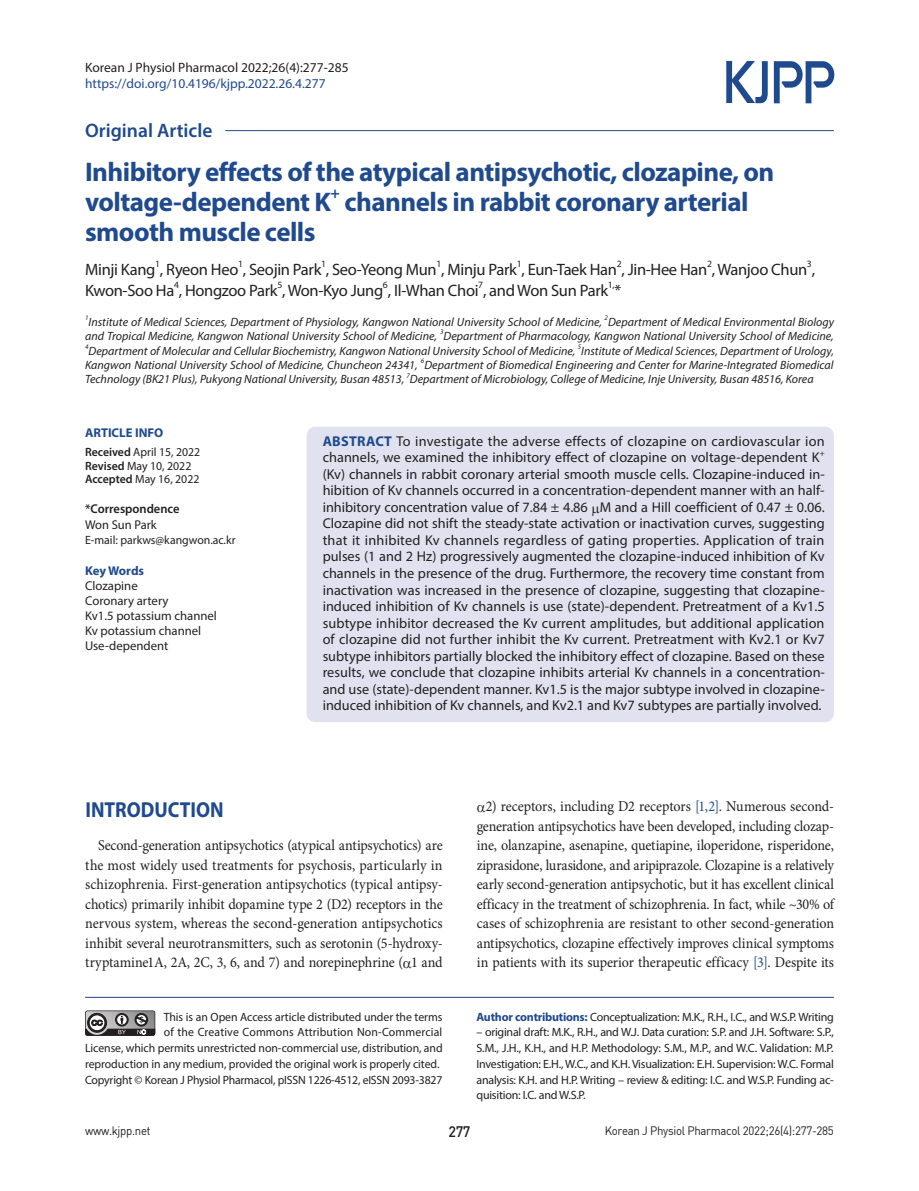
<style>
.page{position:relative;width:919px;height:1191px;background:#fff}
.page>*{position:absolute;margin:0;border:0;box-sizing:border-box;transform-origin:0 0}
.t1{font:700 27px/30px "Myriad Pro";letter-spacing:-.02em;color:#204a8e}
.t2{font:700 21.75px "Myriad Pro";color:#204a8e;scale:.9 1}
.t3{font:600 19.5px "Myriad Pro";color:#204a8e}
.t4{font:16.5px "Myriad Pro";letter-spacing:-.02em;color:#231f20}
.t5{font:700 15.75px "Myriad Pro";color:#204a8e}
.t6{font:15px/19.5px "Minion Pro";letter-spacing:-.015em;color:#231f20;text-align:justify;scale:.94 1}
.t7{font:15px "Dinmed";color:#231f20;scale:.95 1}
.t8{font:14.25px/16.5px "Myriad Pro";letter-spacing:.005em;color:#231f20}
.t9{font:13.5px "Myriad Pro";color:#204a8e}
.t10{font:13.5px "Myriad Pro";color:#231f20}
.t11{font:12.75px/15px "Myriad Pro";color:#231f20}
.t12{font:700 12.75px "Myriad Pro";color:#204a8e}
.t13{font:600 12.75px "Myriad Pro";color:#231f20}
.t14{font:12px/15.8px "Myriad Pro";letter-spacing:-.005em;color:#231f20;text-align:justify}
.t15{font:italic 12px "Myriad Pro";color:#231f20}
.t16{font:12px "Dinreg";letter-spacing:-.025em;color:#231f20;scale:.95 1}
.t17{font:9.6px "Myriad Pro";color:#231f20}
.t18{font:8.25px "Myriad Pro";color:#231f20}
.t19{font:italic 7.05px "Myriad Pro";color:#231f20}
.s1{font-weight:600}
.s2{font-weight:700;color:#204a8e}
.s3{color:#204a8e}
</style>
<div class="page">
<hr style="left:85px;top:996px;width:748px;height:1px;background:#204a8e">
<svg style="left:85px;top:1010px;width:70px;height:25px;background:#7d7c7c"></svg>
<hr style="left:225px;top:130px;width:608px;height:1px;background:#204a8e">
<svg style="left:726px;top:61px;width:108px;height:42px"></svg>
<div style="left:306px;top:427px;width:527px;height:295px;background:#e0e3ef;border-radius:9px"></div>
<p class="t10" style="left:85px;top:59px;width:265px">Korean J Physiol Pharmacol 2022;26(4):277-285</p>
<p class="t9" style="left:85px;top:76px;width:242px">https://doi.org/10.4196/kjpp.2022.26.4.277</p>
<h3 class="t3" style="left:85px;top:118px;width:129px">Original Article</h3>
<h1 class="t1" style="left:85px;top:156px;width:690px">Inhibitory effects of the atypical antipsychotic, clozapine, on voltage-dependent K</h1>
<p class="t5" style="left:330px;top:182px;width:11px">+</p>
<h1 class="t1" style="left:344px;top:186px;width:405px">channels in rabbit coronary arterial</h1>
<h1 class="t1" style="left:85px;top:216px;width:232px">smooth muscle cells</h1>
<p class="t4" style="left:85px;top:259px;width:731px">Minji Kang , Ryeon Heo , Seojin Park , Seo-Yeong Mun , Minju Park , Eun-Taek Han , Jin-Hee Han , Wanjoo Chun ,</p>
<p class="t17" style="left:155px;top:258px;width:6px">1</p>
<p class="t17" style="left:238px;top:258px;width:6px">1</p>
<p class="t17" style="left:321px;top:258px;width:6px">1</p>
<p class="t17" style="left:436px;top:258px;width:6px">1</p>
<p class="t17" style="left:516px;top:258px;width:6px">1</p>
<p class="t17" style="left:616px;top:258px;width:6px">2</p>
<p class="t17" style="left:707px;top:258px;width:6px">2</p>
<p class="t17" style="left:806px;top:258px;width:6px">3</p>
<p class="t4" style="left:85px;top:280px;width:537px">Kwon-Soo Ha , Hongzoo Park , Won-Kyo Jung , Il-Whan Choi , and Won Sun Park *</p>
<p class="t17" style="left:174px;top:279px;width:6px">4</p>
<p class="t17" style="left:277px;top:279px;width:6px">5</p>
<p class="t17" style="left:383px;top:279px;width:6px">6</p>
<p class="t17" style="left:478px;top:279px;width:6px">7</p>
<p class="t17" style="left:608px;top:279px;width:8px">1,</p>
<p class="t19" style="left:85px;top:313px;width:5px">1</p>
<p class="t15" style="left:88px;top:314px;width:515px">Institute of Medical Sciences, Department of Physiology, Kangwon National University School of Medicine,</p>
<p class="t19" style="left:604px;top:313px;width:5px">2</p>
<p class="t15" style="left:608px;top:314px;width:227px">Department of Medical Environmental Biology</p>
<p class="t15" style="left:85px;top:329px;width:353px">and Tropical Medicine, Kangwon National University School of Medicine,</p>
<p class="t19" style="left:440px;top:328px;width:5px">3</p>
<p class="t15" style="left:443px;top:329px;width:392px">Department of Pharmacology, Kangwon National University School of Medicine,</p>
<p class="t19" style="left:85px;top:342px;width:5px">4</p>
<p class="t15" style="left:88px;top:343px;width:488px">Department of Molecular and Cellular Biochemistry, Kangwon National University School of Medicine,</p>
<p class="t19" style="left:577px;top:342px;width:5px">5</p>
<p class="t15" style="left:581px;top:343px;width:254px">Institute of Medical Sciences, Department of Urology,</p>
<p class="t15" style="left:85px;top:357px;width:334px">Kangwon National University School of Medicine, Chuncheon 24341,</p>
<p class="t19" style="left:421px;top:356px;width:5px">6</p>
<p class="t15" style="left:424px;top:357px;width:410px">Department of Biomedical Engineering and Center for Marine-Integrated Biomedical</p>
<p class="t15" style="left:85px;top:372px;width:321px">Technology (BK21 Plus), Pukyong National University, Busan 48513,</p>
<p class="t19" style="left:406px;top:371px;width:5px">7</p>
<p class="t15" style="left:410px;top:372px;width:405px">Department of Microbiology, College of Medicine, Inje University, Busan 48516, Korea</p>
<p class="t12" style="left:85px;top:425px;width:80px">ARTICLE INFO</p>
<p class="t14" style="left:85px;top:445px;width:117px;line-height:13.5px;text-align:left"><span class="s1">Received</span> April 15, 2022<br><span class="s1">Revised</span> May 10, 2022<br><span class="s1">Accepted</span> May 16, 2022</p>
<p class="t13" style="left:85px;top:501px;width:96px">*Correspondence</p>
<p class="t11" style="left:85px;top:517px;width:73px">Won Sun Park</p>
<p class="t14" style="left:85px;top:532px;width:152px">E-mail: parkws@kangwon.ac.kr</p>
<p class="t12" style="left:85px;top:562px;width:61px">Key Words</p>
<p class="t11" style="left:85px;top:578px;width:133px">Clozapine<br>Coronary artery<br>Kv1.5 potassium channel<br>Kv potassium channel<br>Use-dependent</p>
<p class="t8" style="left:322px;top:433px;width:503px"><span class="s2">ABSTRACT</span> To investigate the adverse effects of clozapine on cardiovascular ion channels, we examined the inhibitory effect of clozapine on voltage-dependent K</p>
<p class="t18" style="left:819px;top:448px;width:6px">+</p>
<p class="t8" style="left:322px;top:466px;width:504px;text-align:justify">(Kv) channels in rabbit coronary arterial smooth muscle cells. Clozapine-induced in&shy;hibition of Kv channels occurred in a concentration-dependent manner with an half&shy;inhibitory concentration value of 7.84 ± 4.86 M and a Hill coefficient of 0.47 ± 0.06.<br>Clozapine did not shift the steady-state activation or inactivation curves, suggesting that it inhibited Kv channels regardless of gating properties. Application of train pulses (1 and 2 Hz) progressively augmented the clozapine-induced inhibition of Kv channels in the presence of the drug. Furthermore, the recovery time constant from inactivation was increased in the presence of clozapine, suggesting that clozapine&shy;induced inhibition of Kv channels is use (state)-dependent. Pretreatment of a Kv1.5 subtype inhibitor decreased the Kv current amplitudes, but additional application of clozapine did not further inhibit the Kv current. Pretreatment with Kv2.1 or Kv7 subtype inhibitors partially blocked the inhibitory effect of clozapine. Based on these results, we conclude that clozapine inhibits arterial Kv channels in a concentration&shy;and use (state)-dependent manner. Kv1.5 is the major subtype involved in clozapine&shy;induced inhibition of Kv channels, and Kv2.1 and Kv7 subtypes are partially involved.</p>
<h2 class="t2" style="left:85px;top:795px;width:155px">INTRODUCTION</h2>
<p class="t6" style="left:85px;top:835px;width:382px;text-indent:13px">Second-generation antipsychotics (atypical antipsychotics) are the most widely used treatments for psychosis, particularly in schizophrenia. First-generation antipsychotics (typical antipsy&shy;chotics) primarily inhibit dopamine type 2 (D2) receptors in the nervous system, whereas the second-generation antipsychotics inhibit several neurotransmitters, such as serotonin (5-hydroxy&shy;tryptamine1A, 2A, 2C, 3, 6, and 7) and norepinephrine ( 1 and</p>
<p class="t14" style="left:85px;top:1008px;width:359px;text-align:right">This is an Open Access article distributed under the terms<br>of the Creative Commons Attribution Non-Commercial<br>License, which permits unrestricted non-commercial use, distribution, and reproduction in any medium, provided the original work is properly cited.<br>Copyright © Korean J Physiol Pharmacol, pISSN 1226-4512, eISSN 2093-3827</p>
<p class="t6" style="left:476px;top:796px;width:382px;text-align:center">2) receptors, including D2 receptors <span class="s3">[1,2]</span>. Numerous second&shy;generation antipsychotics have been developed, including clozap&shy;ine, olanzapine, asenapine, quetiapine, iloperidone, risperidone, ziprasidone, lurasidone, and aripiprazole. Clozapine is a relatively early second-generation antipsychotic, but it has excellent clinical efficacy in the treatment of schizophrenia. In fact, while ~30% of cases of schizophrenia are resistant to other second-generation antipsychotics, clozapine effectively improves clinical symptoms in patients with its superior therapeutic efficacy <span class="s3">[3]</span>. Despite its</p>
<p class="t14" style="left:476px;top:1008px;width:359px"><span class="s2">Author contributions:</span> Conceptualization: M.K., R.H., I.C., and W.S.P. Writing</p>
<p class="t14" style="left:476px;top:1024px;width:359px">– original draft: M.K., R.H., and W.J. Data curation: S.P. and J.H. Software: S.P., S.M., J.H., K.H., and H.P. Methodology: S.M., M.P., and W.C. Validation: M.P.<br>Investigation: E.H., W.C., and K.H. Visualization: E.H. Supervision: W.C. Formal analysis: K.H. and H.P. Writing – review &amp; editing: I.C. and W.S.P. Funding ac&shy;quisition: I.C. and W.S.P.</p>
<p class="t16" style="left:85px;top:1123px;width:70px">www.kjpp.net</p>
<p class="t7" style="left:448px;top:1122px;width:25px">277</p>
<p class="t16" style="left:604px;top:1123px;width:243px">Korean J Physiol Pharmacol 2022;26(4):277-285</p>
</div>
